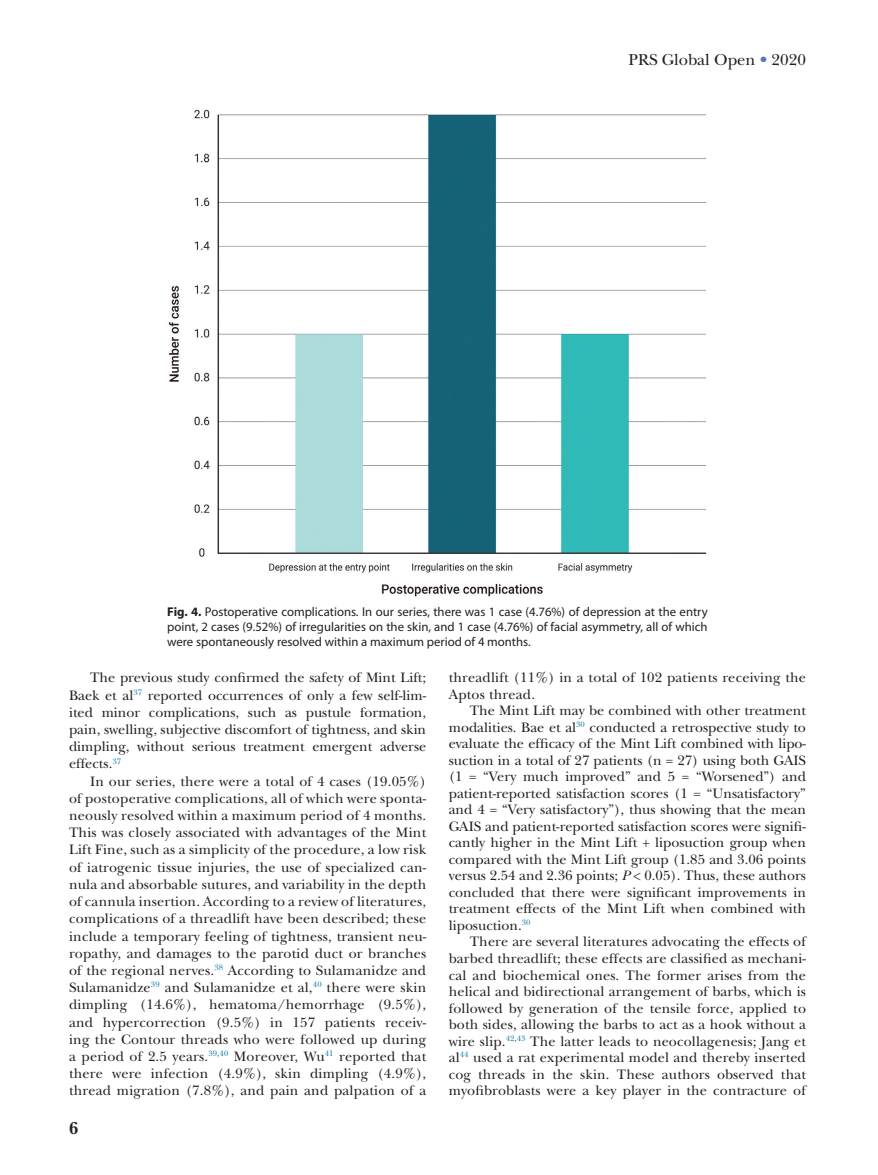
<style>
.page{position:relative;width:878px;height:1175px;background:#fff}
.page>*{position:absolute;margin:0;border:0;box-sizing:border-box;transform-origin:0 0}
.t1{font:700 18px "New Baskerville Std";color:#231f20}
.t2{font:16.5px "New Baskerville Std";color:#231f20}
.t3{font:14.25px/17.2px "New Baskerville Std";letter-spacing:.01em;color:#231f20;text-align:justify}
.t4{font:12.75px/15px "Myriad Pro";color:#231f20;text-align:justify}
.s1{color:#5779bc}
.s2{font-weight:700}
.s3{font-style:italic}
</style>
<div class="page">
<img style="left:168px;top:109px;width:539px;height:488px">
<p class="t2" style="left:628px;top:50px;width:179px">PRS Global Open <span class="s1">•</span> 2020</p>
<p class="t4" style="left:167px;top:603px;width:542px"><span class="s2">Fig. 4.</span> Postoperative complications. I n our series, there was 1 case (4.76%) of depression at the entry point, 2 cases (9.52%) of irregularities on the skin, and 1 case (4.76%) of facial asymmetry, all of which were spontaneously resolved within a maximum period of 4 months.</p>
<p class="t3" style="left:69px;top:669px;width:359px;text-indent:21px">The previous study confirmed the safety of Mint Lift; Baek et al<sup>37</sup> reported occurrences of only a few self-lim&shy;ited minor complications, such as pustule formation, pain, swelling, subjective discomfort of tightness, and skin dimpling, without serious treatment emergent adverse effects.<sup>37</sup></p>
<p class="t3" style="left:69px;top:772px;width:359px;text-indent:21px">In our series, there were a total of 4 cases (19.05%) of postoperative complications, all of which were sponta&shy;neously resolved within a maximum period of 4 months.<br>This was closely associated with advantages of the Mint Lift Fine, such as a simplicity of the procedure, a low risk of iatrogenic tissue injuries, the use of specialized can&shy;nula and absorbable sutures, and variability in the depth of cannula insertion. According to a review of literatures, complications of a threadlift have been described; these include a temporary feeling of tightness, transient neu&shy;ropathy, and damages to the parotid duct or branches of the regional nerves.<sup>38</sup> According to Sulamanidze and Sulamanidze<sup>39</sup> and Sulamanidze et al,<sup>40</sup> there were skin dimpling (14.6%), hematoma/hemorrhage (9.5%), and hypercorrection (9.5%) in 157 patients receiv&shy;ing the Contour threads who were followed up during a period of 2.5 years.<sup>39</sup><sup>,</sup><sup>40</sup> Moreover, Wu<sup>41</sup> reported that there were infection (4.9%), skin dimpling (4.9%), thread migration (7.8%), and pain and palpation of a</p>
<p class="t1" style="left:69px;top:1118px;width:11px">6</p>
<p class="t3" style="left:449px;top:669px;width:359px;line-height:16.5px">threadlift (11%) in a total of 102 patients receiving the<br>Aptos thread.</p>
<p class="t3" style="left:449px;top:702px;width:359px;line-height:16.5px;text-indent:21px">The Mint Lift may be combined with other treatment modalities. Bae et al<sup>30</sup> conducted a retrospective study to evaluate the efficacy of the Mint Lift combined with lipo&shy;suction in a total of 27 patients (n = 27) using both GAIS (1 = “Very much improved” and 5 = “Worsened”) and patient-reported satisfaction scores (1 = “Unsatisfactory” and 4 = “Very satisfactory”), thus showing that the mean GAIS and patient-reported satisfaction scores were signifi&shy;cantly higher in the Mint Lift + liposuction group when compared with the Mint Lift group (1.85 and 3.06 points versus 2.54 and 2.36 points; <span class="s3">P</span> &lt; 0.05). Thus, these authors concluded that there were significant improvements in treatment effects of the Mint Lift when combined with liposuction.<sup>30</sup></p>
<p class="t3" style="left:448px;top:933px;width:359px;line-height:16.5px;text-indent:21px">There are several literatures advocating the effects of barbed threadlift; these effects are classified as mechani&shy;cal and biochemical ones. The former arises from the helical and bidirectional arrangement of barbs, which is followed by generation of the tensile force, applied to both sides, allowing the barbs to act as a hook without a wire slip.<sup>42</sup><sup>,</sup><sup>43</sup> The latter leads to neocollagenesis; Jang et al<sup>44</sup> used a rat experimental model and thereby inserted cog threads in the skin. These authors observed that myofibroblasts were a key player in the contracture of</p>
</div>
